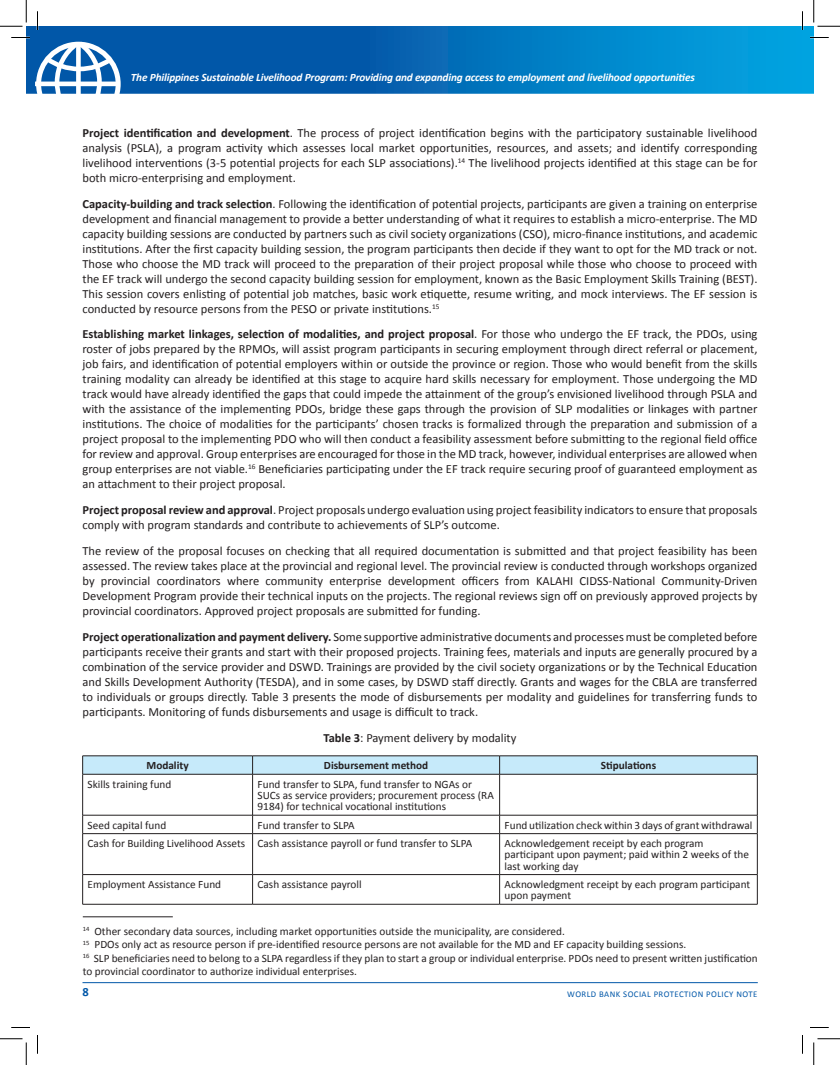
<style>
.page{position:relative;width:840px;height:1065px;background:#fff}
.page>*{position:absolute;margin:0;border:0;box-sizing:border-box;transform-origin:0 0}
.t1{font:12.5px/15px "Calibri";color:#231f20;text-align:justify}
.t2{font:700 12.5px "Calibri";color:#0157a8}
.t3{font:11.25px/11.2px "Calibri";color:#231f20}
.t4{font:italic 700 11.25px "Calibri";letter-spacing:-.015em;color:#fff}
.t5{font:700 11.25px "Calibri";color:#231f20}
.t6{font:8.75px "Calibri";letter-spacing:.05em;color:#0157a8}
.s1{font-weight:700}
</style>
<div class="page">
<svg style="left:26px;top:26px;width:788px;height:68px;background:#0273bc"></svg>
<hr style="left:82px;top:982px;width:676px;height:1px;background:#0157a8">
<div style="left:36px;top:42px;width:85px;height:84px;border:5px solid #fff;border-radius:50%"></div>
<hr style="left:35px;top:82px;width:85px;height:4px;background:#fff">
<svg style="left:41px;top:37px;width:75px;height:66px"></svg>
<div style="left:76px;top:44px;width:5px;height:84px;background:#fff"></div>
<hr style="left:82px;top:774px;width:1px;height:41px;background:#231f20">
<hr style="left:252px;top:774px;width:1px;height:41px;background:#231f20">
<hr style="left:499px;top:774px;width:1px;height:41px;background:#231f20">
<hr style="left:757px;top:774px;width:1px;height:41px;background:#231f20">
<hr style="left:82px;top:815px;width:171px;height:1px;background:#231f20">
<svg style="left:82px;top:815px;width:1px;height:18px"></svg>
<hr style="left:253px;top:815px;width:247px;height:1px;background:#231f20">
<svg style="left:252px;top:815px;width:1px;height:18px"></svg>
<hr style="left:500px;top:815px;width:257px;height:1px;background:#231f20">
<svg style="left:499px;top:815px;width:1px;height:18px"></svg>
<svg style="left:757px;top:815px;width:1px;height:18px"></svg>
<hr style="left:82px;top:833px;width:171px;height:1px;background:#231f20">
<hr style="left:82px;top:834px;width:1px;height:40px;background:#231f20">
<hr style="left:253px;top:833px;width:247px;height:1px;background:#231f20">
<hr style="left:252px;top:834px;width:1px;height:40px;background:#231f20">
<hr style="left:500px;top:833px;width:257px;height:1px;background:#231f20">
<hr style="left:499px;top:834px;width:1px;height:40px;background:#231f20">
<hr style="left:757px;top:834px;width:1px;height:40px;background:#231f20">
<hr style="left:82px;top:874px;width:171px;height:1px;background:#231f20">
<svg style="left:82px;top:875px;width:1px;height:29px"></svg>
<hr style="left:253px;top:874px;width:247px;height:1px;background:#231f20">
<svg style="left:252px;top:875px;width:1px;height:29px"></svg>
<hr style="left:500px;top:874px;width:257px;height:1px;background:#231f20">
<svg style="left:499px;top:875px;width:1px;height:29px"></svg>
<svg style="left:757px;top:875px;width:1px;height:29px"></svg>
<hr style="left:82px;top:904px;width:171px;height:1px;background:#231f20">
<hr style="left:253px;top:904px;width:247px;height:1px;background:#231f20">
<hr style="left:500px;top:904px;width:257px;height:1px;background:#231f20">
<hr style="left:82px;top:774px;width:171px;height:1px;background:#231f20">
<hr style="left:253px;top:774px;width:247px;height:1px;background:#231f20">
<svg style="left:82px;top:756px;width:676px;height:18px;background:#bfe2f1"></svg>
<hr style="left:500px;top:774px;width:257px;height:1px;background:#231f20">
<hr style="left:83px;top:917px;width:90px;height:1px;background:#231f20">
<svg style="left:11px;top:37px;width:19px;height:1px"></svg>
<svg style="left:810px;top:37px;width:19px;height:1px"></svg>
<svg style="left:11px;top:1027px;width:19px;height:1px"></svg>
<svg style="left:810px;top:1027px;width:19px;height:1px"></svg>
<svg style="left:37px;top:11px;width:1px;height:19px"></svg>
<svg style="left:37px;top:1035px;width:1px;height:19px"></svg>
<svg style="left:802px;top:11px;width:1px;height:19px"></svg>
<svg style="left:802px;top:1035px;width:1px;height:19px"></svg>
<svg style="left:0;top:0;width:27px;height:27px"></svg>
<svg style="left:0;top:1039px;width:27px;height:26px"></svg>
<svg style="left:814px;top:0;width:26px;height:27px"></svg>
<svg style="left:814px;top:1039px;width:26px;height:26px"></svg>
<p class="t4" style="left:131px;top:71px;width:565px">The Philippines Sustainable Livelihood Program: Providing and expanding access to employment and livelihood opportunities</p>
<p class="t1" style="left:82px;top:125px;width:676px"><span class="s1">Project identification and development</span>. The process of project identification begins with the participatory sustainable livelihood analysis (PSLA), a program activity which assesses local market opportunities, resources, and assets; and identify corresponding livelihood interventions (3-5 potential projects for each SLP associations).<sup>14</sup> The livelihood projects identified at this stage can be for both micro-enterprising and employment.</p>
<p class="t1" style="left:82px;top:195px;width:677px"><span class="s1">Capacity-building and track selection</span>. Following the identification of potential projects, participants are given a training on enterprise development and financial management to provide a better understanding of what it requires to establish a micro-enterprise. The MD capacity building sessions are conducted by partners such as civil society organizations (CSO), micro-finance institutions, and academic institutions. After the first capacity building session, the program participants then decide if they want to opt for the MD track or not.<br>Those who choose the MD track will proceed to the preparation of their project proposal while those who choose to proceed with the EF track will undergo the second capacity building session for employment, known as the Basic Employment Skills Training (BEST).<br>This session covers enlisting of potential job matches, basic work etiquette, resume writing, and mock interviews. The EF session is conducted by resource persons from the PESO or private institutions.<sup>15</sup></p>
<p class="t1" style="left:82px;top:326px;width:677px"><span class="s1">Establishing market linkages, selection of modalities, and project proposal</span>. For those who undergo the EF track, the PDOs, using roster of jobs prepared by the RPMOs, will assist program participants in securing employment through direct referral or placement, job fairs, and identification of potential employers within or outside the province or region. Those who would benefit from the skills training modality can already be identified at this stage to acquire hard skills necessary for employment. Those undergoing the MD track would have already identified the gaps that could impede the attainment of the group’s envisioned livelihood through PSLA and with the assistance of the implementing PDOs, bridge these gaps through the provision of SLP modalities or linkages with partner institutions. The choice of modalities for the participants’ chosen tracks is formalized through the preparation and submission of a project proposal to the implementing PDO who will then conduct a feasibility assessment before submitting to the regional field office for review and approval. Group enterprises are encouraged for those in the MD track, however, individual enterprises are allowed when group enterprises are not viable.<sup>16</sup> Beneficiaries participating under the EF track require securing proof of guaranteed employment as an attachment to their project proposal.</p>
<p class="t1" style="left:83px;top:502px;width:676px"><span class="s1">Project proposal review and approval</span>. Project proposals undergo evaluation using project feasibility indicators to ensure that proposals comply with program standards and contribute to achievements of SLP’s outcome.</p>
<p class="t1" style="left:83px;top:543px;width:677px">The review of the proposal focuses on checking that all required documentation is submitted and that project feasibility has been assessed. The review takes place at the provincial and regional level. The provincial review is conducted through workshops organized by provincial coordinators where community enterprise development officers from KALAHI CIDSS-National Community-Driven Development Program provide their technical inputs on the projects. The regional reviews sign off on previously approved projects by provincial coordinators. Approved project proposals are submitted for funding.</p>
<p class="t1" style="left:83px;top:629px;width:677px"><span class="s1">Project operationalization and payment delivery.</span> Some supportive administrative documents and processes must be completed before participants receive their grants and start with their proposed projects. Training fees, materials and inputs are generally procured by a combination of the service provider and DSWD. Trainings are provided by the civil society organizations or by the Technical Education and Skills Development Authority (TESDA), and in some cases, by DSWD staff directly. Grants and wages for the CBLA are transferred to individuals or groups directly. Table 3 presents the mode of disbursements per modality and guidelines for transferring funds to participants. Monitoring of funds disbursements and usage is difficult to track.</p>
<p class="t1" style="left:324px;top:729px;width:194px"><span class="s1">Table 3</span>: Payment delivery by modality</p>
<p class="t5" style="left:147px;top:759px;width:44px">Modality</p>
<p class="t5" style="left:324px;top:759px;width:106px">Disbursement method</p>
<p class="t5" style="left:601px;top:759px;width:57px">Stipulations</p>
<p class="t3" style="left:88px;top:778px;width:85px">Skills training fund</p>
<p class="t3" style="left:258px;top:778px;width:238px">Fund transfer to SLPA, fund transfer to NGAs or<br>SUCs as service providers; procurement process (RA<br>9184) for technical vocational institutions</p>
<p class="t3" style="left:88px;top:819px;width:80px">Seed capital fund</p>
<p class="t3" style="left:258px;top:819px;width:99px">Fund transfer to SLPA</p>
<p class="t3" style="left:505px;top:819px;width:249px">Fund utilization check within 3 days of grant withdrawal</p>
<p class="t3" style="left:88px;top:837px;width:386px">Cash for Building Livelihood Assets Cash assistance payroll or fund transfer to SLPA</p>
<p class="t3" style="left:505px;top:837px;width:246px">Acknowledgement receipt by each program participant upon payment; paid within 2 weeks of the last working day</p>
<p class="t3" style="left:88px;top:878px;width:135px">Employment Assistance Fund</p>
<p class="t3" style="left:258px;top:878px;width:106px">Cash assistance payroll</p>
<p class="t3" style="left:505px;top:878px;width:247px">Acknowledgment receipt by each program participant upon payment</p>
<p class="t3" style="left:83px;top:924px;width:676px;line-height:13.5px"><sup>14</sup> Other secondary data sources, including market opportunities outside the municipality, are considered.<br><sup>15</sup> PDOs only act as resource person if pre-identified resource persons are not available for the MD and EF capacity building sessions.<br><sup>16</sup> SLP beneficiaries need to belong to a SLPA regardless if they plan to start a group or individual enterprise. PDOs need to present written justification to provincial coordinator to authorize individual enterprises.</p>
<p class="t2" style="left:82px;top:984px;width:8px">8</p>
<p class="t6" style="left:567px;top:988px;width:192px">WORLD BANK SOCIAL PROTECTION POLICY NOTE</p>
</div>
